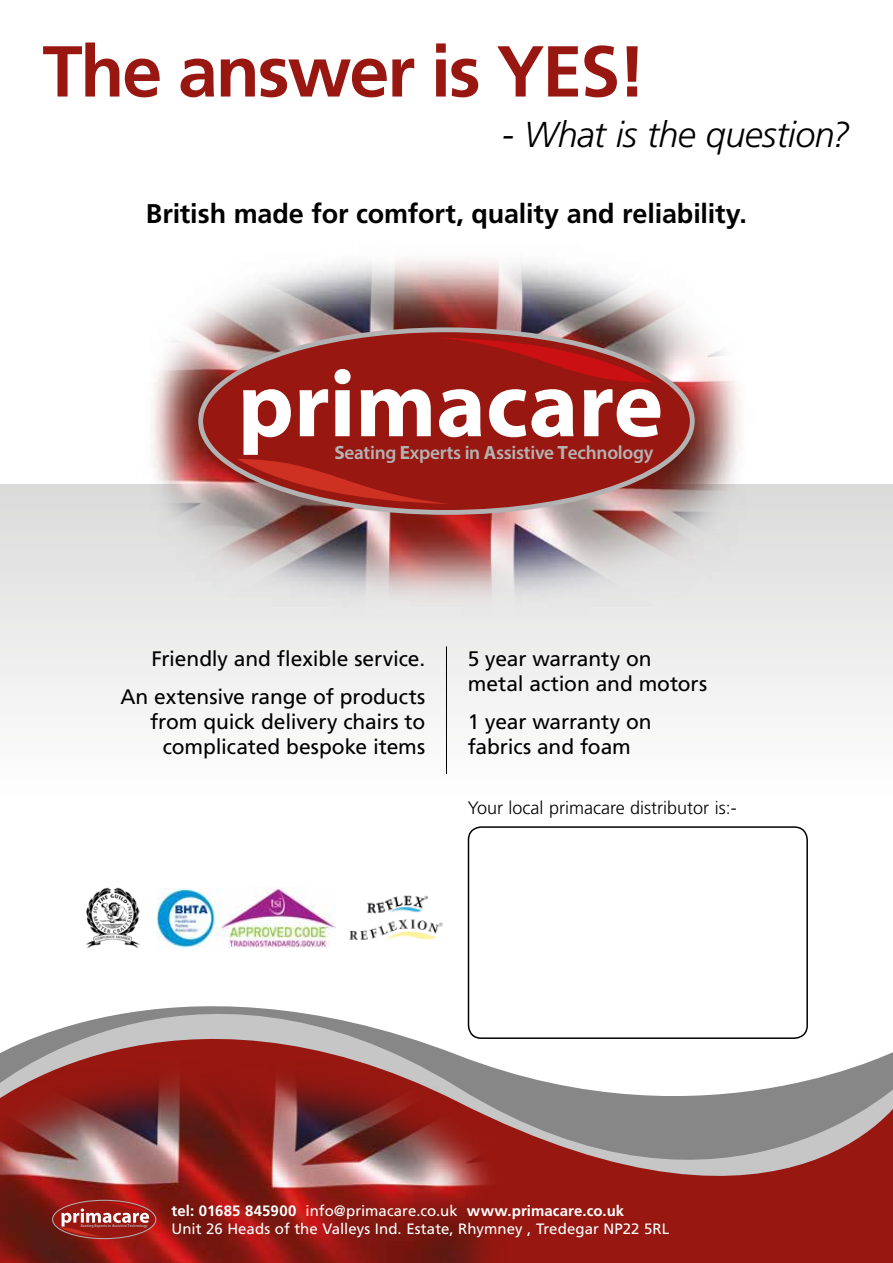
<style>
.page{position:relative;width:893px;height:1263px;background:#fff}
.page>*{position:absolute;margin:0;border:0;box-sizing:border-box;transform-origin:0 0}
.t1{font:700 72px "Frutiger LT Std";letter-spacing:-.03em;color:#981711}
.t2{font:italic 300 36px "Frutiger LT Std";letter-spacing:-.015em;color:#000}
.t3{font:700 27px "Frutiger LT Std";letter-spacing:-.005em;color:#000}
.t4{font:21px/25.2px "Frutiger LT Std";letter-spacing:-.005em;color:#000}
.t5{font:600 19.2px "Myriad Pro";letter-spacing:-.015em;color:#b3b2b2}
.t6{font:300 18px "Frutiger LT Std";color:#000}
.t7{font:15px/18px "Frutiger LT Std";letter-spacing:.005em;color:#fff}
.t8{font:600 4.05px "Myriad Pro";letter-spacing:-.015em;color:#b3b2b2}
.s1{font-weight:700}
</style>
<div class="page">
<svg style="left:19px;top:957px;width:874px;height:306px"></svg>
<img style="left:0;top:1044px;width:514px;height:219px">
<div style="left:0;top:485px;width:893px;height:316px;background:linear-gradient(to bottom,#dadada,#fff)"></div>
<svg style="left:53px;top:1200px;width:103px;height:38px"></svg>
<div style="left:52px;top:1200px;width:104px;height:39px;border:1px solid #b3b2b2;border-radius:50%"></div>
<svg style="left:60px;top:1202px;width:89px;height:35px;background:#ad433e"></svg>
<img style="left:134px;top:259px;width:625px;height:384px">
<svg style="left:201px;top:330px;width:491px;height:182px;background:#9d3631"></svg>
<svg style="left:237px;top:338px;width:423px;height:166px"></svg>
<div style="left:468px;top:827px;width:339px;height:211px;background:#fff;border-radius:13px"></div>
<div style="left:468px;top:826px;width:340px;height:213px;border:2px solid #000;border-radius:13px"></div>
<hr style="left:446px;top:646px;width:1px;height:128px;background:#000">
<img style="left:157px;top:888px;width:179px;height:60px">
<img style="left:86px;top:888px;width:53px;height:60px">
<img style="left:367px;top:895px;width:61px;height:19px">
<img style="left:349px;top:919px;width:94px;height:22px">
<h1 class="t1" style="left:43px;top:29px;width:605px">The answer is YES!</h1>
<h2 class="t2" style="left:502px;top:114px;width:350px">- What is the question?</h2>
<p class="t3" style="left:146px;top:198px;width:603px">British made for comfort, quality and reliability.</p>
<p class="t5" style="left:334px;top:440px;width:320px"><span class="s1">S</span>eating <span class="s1">E</span>xperts in <span class="s1">A</span>ssistive <span class="s1">T</span>echnology</p>
<p class="t4" style="left:120px;top:640px;width:306px;line-height:38px;text-align:right">Friendly and flexible service.<br>An extensive range of products</p>
<p class="t4" style="left:150px;top:709px;width:276px;text-align:center">from quick delivery chairs to complicated bespoke items</p>
<p class="t4" style="left:468px;top:646px;width:241px">5 year warranty on metal action and motors</p>
<p class="t4" style="left:468px;top:709px;width:185px">1 year warranty on fabrics and foam</p>
<p class="t6" style="left:468px;top:797px;width:271px">Your local primacare distributor is:-</p>
<p class="t8" style="left:81px;top:1223px;width:68px"><span class="s1">S</span>eating <span class="s1">E</span>xperts in <span class="s1">A</span>ssistive <span class="s1">T</span>echnology</p>
<p class="t7" style="left:172px;top:1202px;width:499px"><span class="s1">tel: 01685 845900</span> info@primacare.co.uk <span class="s1">www.primacare.co.uk<br></span>Unit 26 Heads of the Valleys Ind. Estate, Rhymney , Tredegar NP22 5RL</p>
</div>
